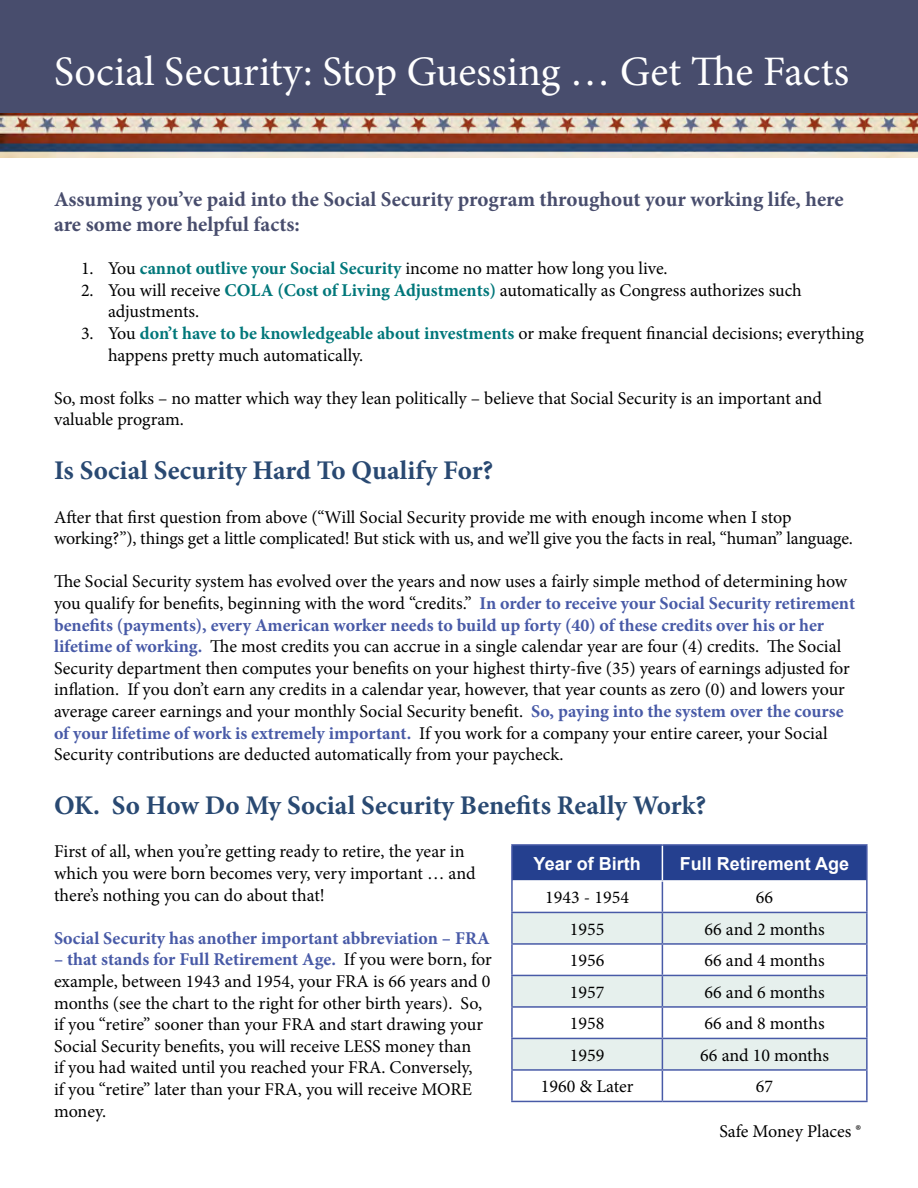
<style>
.page{position:relative;width:918px;height:1188px;background:#fff}
.page>*{position:absolute;margin:0;border:0;box-sizing:border-box;transform-origin:0 0}
.t1{font:42px "Minion Pro";color:#fff}
.t2{font:700 27px "Minion Pro";color:#294972}
.t3{font:700 21px/25.2px "Minion Pro";color:#484d6d}
.t4{font:18px/21.6px "Minion Pro";letter-spacing:-.005em;color:#000}
.t5{font:700 18px "Minion Pro";color:#485aa7}
.t6{font:700 18px "Arial";color:#fff}
.s1{font-weight:700;color:#00777a}
.s2{font-weight:700;color:#485aa7}
</style>
<div class="page">
<img style="left:0;top:112px;width:918px;height:46px">
<div style="left:0;top:0;width:918px;height:112px;background:#484d6d"></div>
<div style="left:513px;top:846px;width:353px;height:34px;background:#25408f"></div>
<div style="left:513px;top:913px;width:353px;height:30px;background:#e6f0ed"></div>
<svg style="left:513px;top:976px;width:353px;height:93px"></svg>
<hr style="left:511px;top:844px;width:151px;height:2px;background:#485aa7">
<hr style="left:511px;top:846px;width:2px;height:35px;background:#485aa7">
<hr style="left:662px;top:844px;width:206px;height:2px;background:#485aa7">
<hr style="left:866px;top:846px;width:2px;height:35px;background:#485aa7">
<hr style="left:662px;top:846px;width:1px;height:34px;background:#fff">
<hr style="left:511px;top:881px;width:2px;height:31px;background:#485aa7">
<hr style="left:662px;top:882px;width:1px;height:30px;background:#485aa7">
<hr style="left:866px;top:881px;width:2px;height:31px;background:#485aa7">
<hr style="left:511px;top:912px;width:151px;height:1px;background:#485aa7">
<hr style="left:511px;top:913px;width:2px;height:30px;background:#485aa7">
<hr style="left:662px;top:912px;width:206px;height:1px;background:#485aa7">
<hr style="left:662px;top:913px;width:1px;height:30px;background:#485aa7">
<hr style="left:866px;top:913px;width:2px;height:30px;background:#485aa7">
<hr style="left:511px;top:943px;width:151px;height:2px;background:#485aa7">
<hr style="left:511px;top:945px;width:2px;height:30px;background:#485aa7">
<hr style="left:662px;top:943px;width:206px;height:2px;background:#485aa7">
<hr style="left:662px;top:945px;width:1px;height:30px;background:#485aa7">
<hr style="left:866px;top:945px;width:2px;height:30px;background:#485aa7">
<hr style="left:511px;top:975px;width:151px;height:1px;background:#485aa7">
<hr style="left:511px;top:976px;width:2px;height:30px;background:#485aa7">
<hr style="left:662px;top:975px;width:206px;height:1px;background:#485aa7">
<hr style="left:662px;top:976px;width:1px;height:30px;background:#485aa7">
<hr style="left:866px;top:976px;width:2px;height:30px;background:#485aa7">
<hr style="left:511px;top:1006px;width:151px;height:2px;background:#485aa7">
<hr style="left:511px;top:1008px;width:2px;height:30px;background:#485aa7">
<hr style="left:662px;top:1006px;width:206px;height:2px;background:#485aa7">
<hr style="left:662px;top:1008px;width:1px;height:30px;background:#485aa7">
<hr style="left:866px;top:1008px;width:2px;height:30px;background:#485aa7">
<hr style="left:511px;top:1038px;width:151px;height:1px;background:#485aa7">
<hr style="left:511px;top:1039px;width:2px;height:30px;background:#485aa7">
<hr style="left:662px;top:1038px;width:206px;height:1px;background:#485aa7">
<hr style="left:662px;top:1039px;width:1px;height:30px;background:#485aa7">
<hr style="left:866px;top:1039px;width:2px;height:30px;background:#485aa7">
<hr style="left:511px;top:1069px;width:151px;height:2px;background:#485aa7">
<hr style="left:511px;top:1071px;width:2px;height:30px;background:#485aa7">
<hr style="left:662px;top:1069px;width:206px;height:2px;background:#485aa7">
<hr style="left:662px;top:1071px;width:1px;height:30px;background:#485aa7">
<hr style="left:866px;top:1071px;width:2px;height:30px;background:#485aa7">
<hr style="left:511px;top:1101px;width:151px;height:1px;background:#485aa7">
<hr style="left:662px;top:1101px;width:206px;height:1px;background:#485aa7">
<h1 class="t1" style="left:54px;top:43px;width:797px">Social Security: Stop Guessing … Get The Facts</h1>
<p class="t3" style="left:54px;top:186px;width:791px">Assuming you’ve paid into the Social Security program throughout your working life, here are some more helpful facts:</p>
<p class="t4" style="left:81px;top:258px;width:588px">1. You <span class="s1">cannot outlive your Social Security</span> income no matter how long you live.</p>
<p class="t4" style="left:108px;top:279px;width:695px;text-indent:-27px">2. You will receive <span class="s1">COLA (Cost of Living Adjustments)</span> automatically as Congress authorizes such adjustments.</p>
<p class="t4" style="left:108px;top:323px;width:757px;text-indent:-27px">3. You <span class="s1">don’t have to be knowledgeable about investments</span> or make frequent financial decisions; everything happens pretty much automatically.</p>
<p class="t4" style="left:54px;top:387px;width:770px">So, most folks – no matter which way they lean politically – believe that Social Security is an important and valuable program.</p>
<h2 class="t2" style="left:54px;top:452px;width:441px">Is Social Security Hard To Qualify For?</h2>
<p class="t4" style="left:54px;top:506px;width:800px">After that first question from above (“Will Social Security provide me with enough income when I stop working?”), things get a little complicated! But stick with us, and we’ll give you the facts in real, “human” language.</p>
<p class="t4" style="left:54px;top:571px;width:803px">The Social Security system has evolved over the years and now uses a fairly simple method of determining how you qualify for benefits, beginning with the word “credits.” <span class="s2">In order to receive your Social Security retirement benefits (payments), every American worker needs to build up forty (40) of these credits over his or her lifetime of working.</span> The most credits you can accrue in a single calendar year are four (4) credits. The Social Security department then computes your benefits on your highest thirty-five (35) years of earnings adjusted for inflation. If you don’t earn any credits in a calendar year, however, that year counts as zero (0) and lowers your average career earnings and your monthly Social Security benefit. <span class="s2">So, paying into the system over the course of your lifetime of work is extremely important.</span> If you work for a company your entire career, your Social Security contributions are deducted automatically from your paycheck.</p>
<h2 class="t2" style="left:54px;top:787px;width:654px">OK. So How Do My Social Security Benefits Really Work?</h2>
<p class="t4" style="left:54px;top:841px;width:423px">First of all, when you’re getting ready to retire, the year in which you were born becomes very, very important … and there’s nothing you can do about that!</p>
<p class="t5" style="left:54px;top:925px;width:437px">Social Security has another important abbreviation – FRA</p>
<p class="t4" style="left:54px;top:949px;width:439px"><span class="s2">– that stands for Full Retirement Age.</span> If you were born, for example, between 1943 and 1954, your FRA is 66 years and 0 months (see the chart to the right for other birth years). So, if you “retire” sooner than your FRA and start drawing your Social Security benefits, you will receive LESS money than<br>if you had waited until you reached your FRA. Conversely,<br>if you “retire” later than your FRA, you will receive MORE money.</p>
<p class="t6" style="left:534px;top:850px;width:109px">Year of Birth</p>
<p class="t6" style="left:680px;top:850px;width:171px">Full Retirement Age</p>
<p class="t4" style="left:545px;top:887px;width:85px">1943 - 1954</p>
<p class="t4" style="left:756px;top:887px;width:19px">66</p>
<p class="t4" style="left:570px;top:918px;width:36px">1955</p>
<p class="t4" style="left:705px;top:918px;width:122px">66 and 2 months</p>
<p class="t4" style="left:570px;top:950px;width:36px">1956</p>
<p class="t4" style="left:705px;top:950px;width:122px">66 and 4 months</p>
<p class="t4" style="left:570px;top:981px;width:36px">1957</p>
<p class="t4" style="left:705px;top:981px;width:122px">66 and 6 months</p>
<p class="t4" style="left:570px;top:1013px;width:36px">1958</p>
<p class="t4" style="left:705px;top:1013px;width:122px">66 and 8 months</p>
<p class="t4" style="left:570px;top:1044px;width:36px">1959</p>
<p class="t4" style="left:700px;top:1044px;width:130px">66 and 10 months</p>
<p class="t4" style="left:541px;top:1076px;width:94px">1960 &amp; Later</p>
<p class="t4" style="left:756px;top:1076px;width:19px">67</p>
<p class="t4" style="left:719px;top:1121px;width:143px">Safe Money Places ®</p>
</div>
